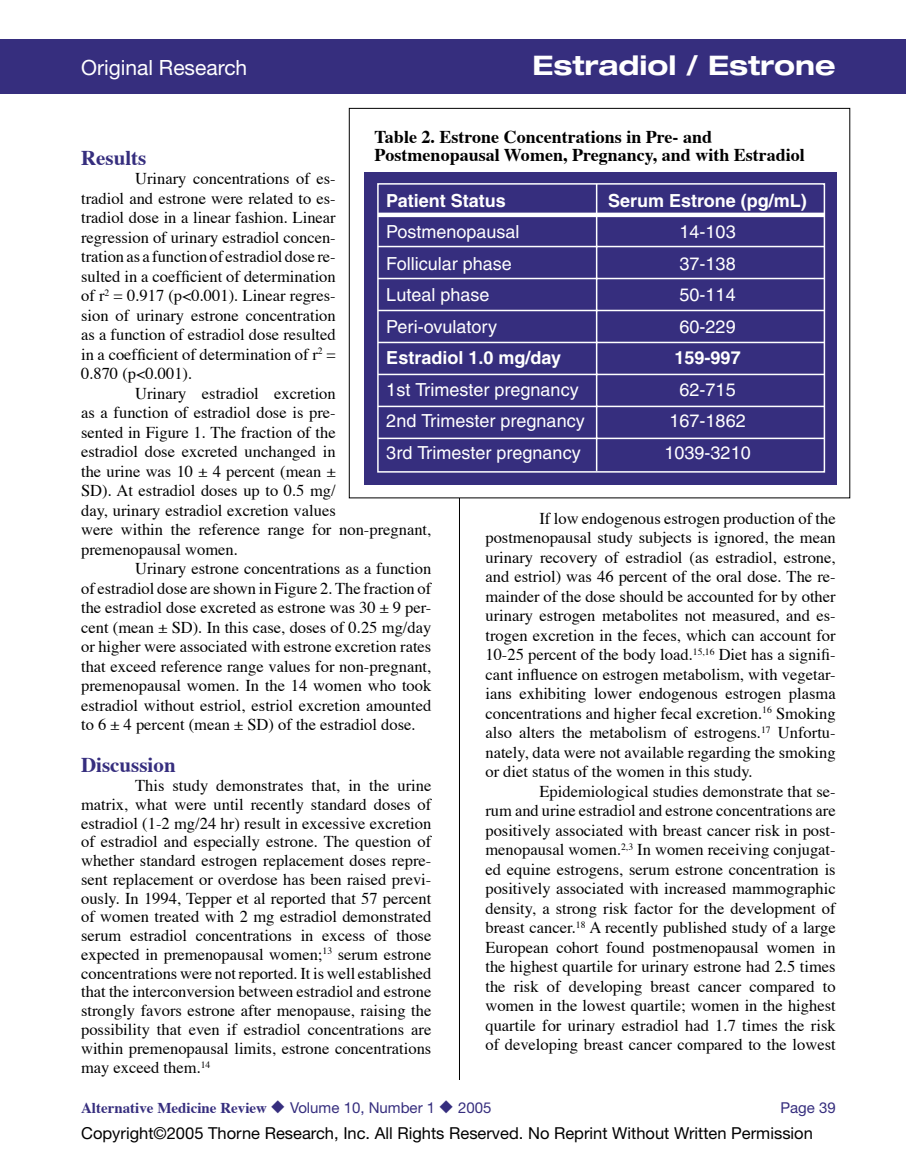
<style>
.page{position:relative;width:906px;height:1161px;background:#fff}
.page>*{position:absolute;margin:0;border:0;box-sizing:border-box;transform-origin:0 0}
.t1{font:700 expanded 27px "Helvetica Neue";color:#fff}
.Heading{font:700 21px "Times";color:#362e7e}
.t2{font:21px "Helvetica Neue";color:#fff}
.t3{font:18px/31.5px "Helvetica";color:#fff}
.FigureName{font:700 18px/18px "Times";color:#000}
.Body_Text{font:16.5px/19.5px "Times";color:#000;text-align:justify}
.t4{font:16.5px "Helvetica Neue";color:#000}
.t5{font:700 15px "Times";color:#362e7e}
.t6{font:15px "Helvetica Neue";color:#362e7e}
.s1{font-weight:700}
.s2{font-family:"Helvetica Neue";font-weight:400}
</style>
<div class="page">
<div style="left:0;top:39px;width:905px;height:55px;background:#362e7e"></div>
<hr style="left:459px;top:136px;width:1px;height:944px;background:#000">
<div style="left:349px;top:108px;width:500px;height:390px;background:#fff"></div>
<div style="left:364px;top:173px;width:472px;height:312px;background:#362e7e"></div>
<div style="left:377px;top:183px;width:447px;height:290px;border:2px solid #fff"></div>
<hr style="left:378px;top:213px;width:446px;height:4px;background:#fff">
<hr style="left:378px;top:406px;width:446px;height:1px;background:#fff">
<hr style="left:378px;top:374px;width:446px;height:1px;background:#fff">
<hr style="left:378px;top:246px;width:446px;height:1px;background:#fff">
<hr style="left:595px;top:184px;width:2px;height:287px;background:#fff">
<hr style="left:378px;top:278px;width:446px;height:1px;background:#fff">
<hr style="left:378px;top:310px;width:446px;height:1px;background:#fff">
<hr style="left:378px;top:342px;width:446px;height:1px;background:#fff">
<hr style="left:378px;top:438px;width:446px;height:1px;background:#fff">
<p class="t2" style="left:81px;top:55px;width:168px">Original Research</p>
<h1 class="t1" style="left:532px;top:49px;width:304px">Estradiol / Estrone</h1>
<p class="FigureName" style="left:374px;top:129px;width:431px">Table 2. Estrone Concentrations in Pre- and<br>Postmenopausal Women, Pregnancy, and with Estradiol</p>
<p class="t3" style="left:386px;top:185px;width:200px"><span class="s1">Patient Status<br></span>Postmenopausal<br>Follicular phase<br>Luteal phase<br>Peri-ovulatory<br><span class="s1">Estradiol 1.0 mg/day<br></span>1st Trimester pregnancy<br>2nd Trimester pregnancy<br>3rd Trimester pregnancy</p>
<p class="t3" style="left:607px;top:185px;width:200px;text-align:center"><span class="s1">Serum Estrone (pg/mL)<br></span>14-103<br>37-138<br>50-114<br>60-229<br><span class="s1">159-997<br></span>62-715<br>167-1862<br>1039-3210</p>
<p class="Heading" style="left:81px;top:144px;width:67px">Results</p>
<p class="Body_Text" style="left:81px;top:170px;width:256px;text-indent:54px">Urinary concentrations of es&shy;tradiol and estrone were related to es&shy;tradiol dose in a linear fashion. Linear regression of urinary estradiol concen&shy;tration as a function of estradiol dose re&shy;sulted in a coefficient of determination of r<sup>2</sup> = 0.917 (p&lt;0.001). Linear regres&shy;sion of urinary estrone concentration as a function of estradiol dose resulted in a coefficient of determination of r<sup>2</sup> = 0.870 (p&lt;0.001).</p>
<p class="Body_Text" style="left:81px;top:384px;width:351px;text-align:left;text-indent:54px">Urinary estradiol excretion<br>as a function of estradiol dose is pre-<br>sented in Figure 1. The fraction of the<br>estradiol dose excreted unchanged in<br>the urine was 10 ± 4 percent (mean ±<br>SD). At estradiol doses up to 0.5 mg/<br>day, urinary estradiol excretion values<br>were within the reference range for non-pregnant, premenopausal women.</p>
<p class="Body_Text" style="left:81px;top:560px;width:351px;text-indent:54px">Urinary estrone concentrations as a function of estradiol dose are shown in Figure 2. The fraction of the estradiol dose excreted as estrone was 30 ± 9 per&shy;cent (mean ± SD). In this case, doses of 0.25 mg/day or higher were associated with estrone excretion rates that exceed reference range values for non-pregnant, premenopausal women. In the 14 women who took estradiol without estriol, estriol excretion amounted to 6 ± 4 percent (mean ± SD) of the estradiol dose.</p>
<p class="Heading" style="left:81px;top:751px;width:96px">Discussion</p>
<p class="Body_Text" style="left:81px;top:777px;width:351px;line-height:18.8px;text-indent:54px">This study demonstrates that, in the urine matrix, what were until recently standard doses of estradiol (1-2 mg/24 hr) result in excessive excretion of estradiol and especially estrone. The question of whether standard estrogen replacement doses repre&shy;sent replacement or overdose has been raised previ&shy;ously. In 1994, Tepper et al reported that 57 percent of women treated with 2 mg estradiol demonstrated serum estradiol concentrations in excess of those expected in premenopausal women;<sup>13</sup> serum estrone concentrations were not reported. It is well established that the interconversion between estradiol and estrone strongly favors estrone after menopause, raising the possibility that even if estradiol concentrations are within premenopausal limits, estrone concentrations may exceed them.<sup>14</sup></p>
<p class="Body_Text" style="left:485px;top:509px;width:351px;text-indent:54px">If low endogenous estrogen production of the postmenopausal study subjects is ignored, the mean urinary recovery of estradiol (as estradiol, estrone, and estriol) was 46 percent of the oral dose. The re&shy;mainder of the dose should be accounted for by other urinary estrogen metabolites not measured, and es&shy;trogen excretion in the feces, which can account for 10-25 percent of the body load.<sup>15,16</sup> Diet has a signifi&shy;cant influence on estrogen metabolism, with vegetar&shy;ians exhibiting lower endogenous estrogen plasma concentrations and higher fecal excretion.<sup>16</sup> Smoking also alters the metabolism of estrogens.<sup>17</sup> Unfortu&shy;nately, data were not available regarding the smoking or diet status of the women in this study.</p>
<p class="Body_Text" style="left:485px;top:782px;width:351px;text-indent:54px">Epidemiological studies demonstrate that se&shy;rum and urine estradiol and estrone concentrations are positively associated with breast cancer risk in post&shy;menopausal women.<sup>2,3</sup> In women receiving conjugat&shy;ed equine estrogens, serum estrone concentration is positively associated with increased mammographic density, a strong risk factor for the development of breast cancer.<sup>18</sup> A recently published study of a large European cohort found postmenopausal women in the highest quartile for urinary estrone had 2.5 times the risk of developing breast cancer compared to women in the lowest quartile; women in the highest quartile for urinary estradiol had 1.7 times the risk of developing breast cancer compared to the lowest</p>
<p class="t5" style="left:81px;top:1098px;width:412px">Alternative Medicine Review ◆ <span class="s2">Volume 10, Number 1</span> ◆ <span class="s2">2005</span></p>
<p class="t6" style="left:780px;top:1099px;width:57px">Page 39</p>
<p class="t4" style="left:81px;top:1124px;width:733px">Copyright©2005 Thorne Research, Inc. All Rights Reserved. No Reprint Without Written Permission</p>
</div>
